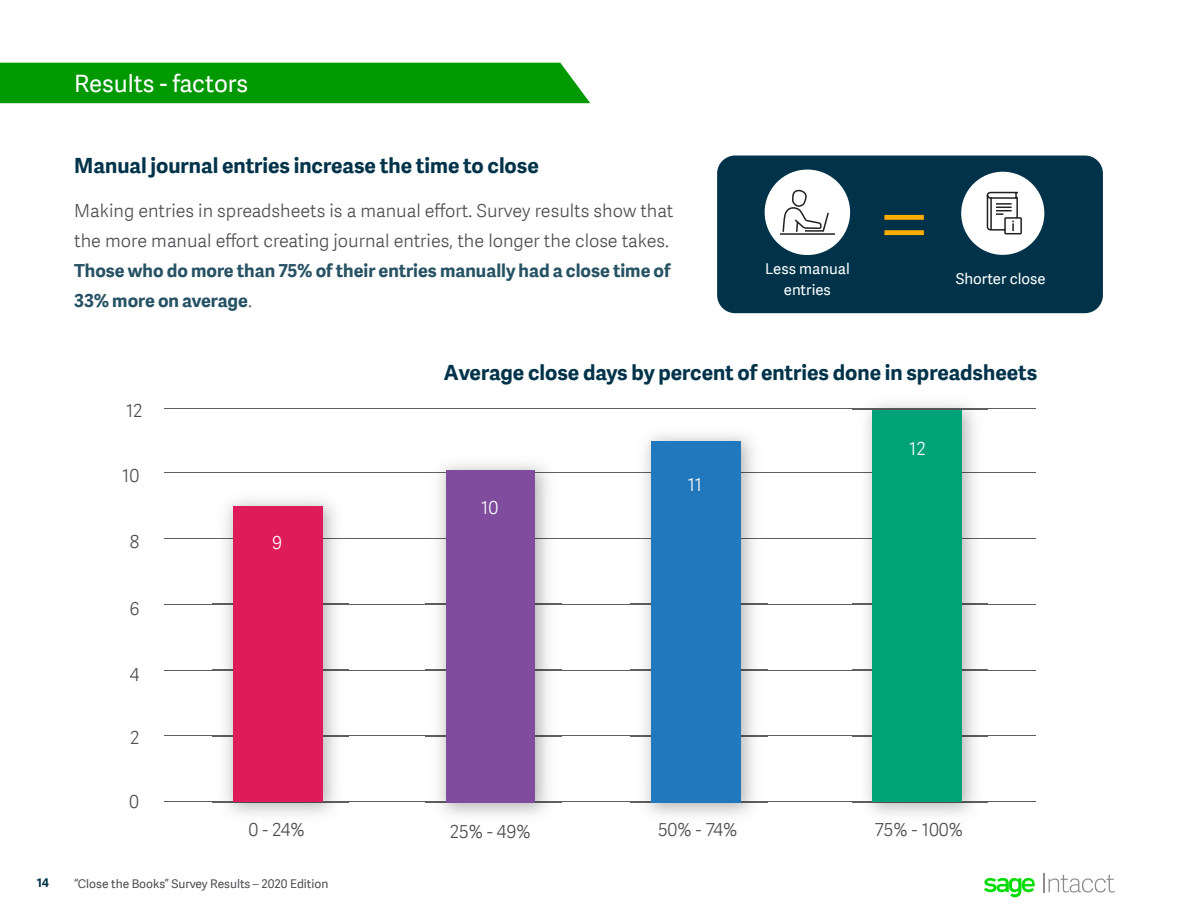
<style>
.page{position:relative;width:1188px;height:918px;background:#fff}
.page>*{position:absolute;margin:0;border:0;box-sizing:border-box;transform-origin:0 0}
.Heading_2{font:108px "Adelle Sans SAGE Th";color:#ffad00}
.Section_Title{font:24px "Adelle Sans SAGE";color:#fff}
.Heading_2-2{font:700 21px "Adelle Sans SAGE";color:#00334a}
.Body_copy{font:18px/30px "Adelle Sans SAGE Lt";color:#4d4d4f}
.Body_copy-2{font:18px "Adelle Sans SAGE Lt";color:#fff}
.footnote{font:15px/21px "Adelle Sans SAGE";color:#fff;text-align:center}
.t1{font:12px "Adelle Sans SAGE";color:#4d4d4f}
.t2{font:700 12px "Adelle Sans SAGE";color:#00334a}
.s1{font-family:"Adelle Sans SAGE";font-weight:700;color:#265264}
</style>
<div class="page">
<div style="left:0;top:63px;width:590px;height:40px;background:#090"></div>
<hr style="left:164px;top:801px;width:872px;height:1px;background:#5e5e5e">
<hr style="left:164px;top:736px;width:872px;height:1px;background:#5e5e5e">
<hr style="left:164px;top:670px;width:872px;height:1px;background:#5e5e5e">
<hr style="left:164px;top:604px;width:872px;height:1px;background:#5e5e5e">
<hr style="left:164px;top:538px;width:872px;height:1px;background:#5e5e5e">
<hr style="left:164px;top:472px;width:872px;height:1px;background:#5e5e5e">
<hr style="left:164px;top:408px;width:872px;height:1px;background:#5e5e5e">
<img style="left:212px;top:499px;width:137px;height:316px">
<img style="left:212px;top:801px;width:137px;height:1px">
<img style="left:212px;top:736px;width:137px;height:1px">
<img style="left:212px;top:670px;width:137px;height:1px">
<img style="left:212px;top:604px;width:137px;height:1px">
<img style="left:212px;top:538px;width:137px;height:1px">
<div style="left:233px;top:506px;width:89px;height:295px;background:#de1c5c"></div>
<img style="left:425px;top:463px;width:137px;height:353px">
<img style="left:425px;top:801px;width:137px;height:1px">
<img style="left:425px;top:736px;width:137px;height:1px">
<img style="left:425px;top:670px;width:137px;height:1px">
<img style="left:425px;top:604px;width:137px;height:1px">
<img style="left:425px;top:538px;width:137px;height:1px">
<img style="left:425px;top:472px;width:137px;height:1px">
<div style="left:446px;top:470px;width:89px;height:333px;background:#804d9e"></div>
<img style="left:631px;top:434px;width:136px;height:382px">
<img style="left:631px;top:801px;width:136px;height:1px">
<img style="left:631px;top:736px;width:136px;height:1px">
<img style="left:631px;top:670px;width:136px;height:1px">
<img style="left:631px;top:604px;width:136px;height:1px">
<img style="left:631px;top:538px;width:136px;height:1px">
<img style="left:631px;top:472px;width:136px;height:1px">
<div style="left:651px;top:441px;width:90px;height:362px;background:#2178bd"></div>
<img style="left:853px;top:403px;width:135px;height:412px">
<img style="left:853px;top:801px;width:135px;height:1px">
<img style="left:853px;top:736px;width:135px;height:1px">
<img style="left:853px;top:670px;width:135px;height:1px">
<img style="left:853px;top:604px;width:135px;height:1px">
<img style="left:853px;top:538px;width:135px;height:1px">
<img style="left:853px;top:472px;width:135px;height:1px">
<img style="left:853px;top:408px;width:135px;height:1px">
<div style="left:873px;top:410px;width:89px;height:392px;background:#00a378"></div>
<div style="left:717px;top:156px;width:386px;height:157px;background:#003349;border-radius:18px"></div>
<div style="left:765px;top:170px;width:85px;height:85px;background:#fff;border-radius:50%"></div>
<svg style="left:780px;top:189px;width:55px;height:46px"></svg>
<div style="left:961px;top:172px;width:83px;height:83px;background:#fff;border-radius:50%"></div>
<svg style="left:986px;top:191px;width:36px;height:44px"></svg>
<svg style="left:984px;top:878px;width:51px;height:19px"></svg>
<svg style="left:1043px;top:873px;width:72px;height:20px"></svg>
<p class="Section_Title" style="left:74px;top:66px;width:175px">Results - factors</p>
<p class="Heading_2-2" style="left:74px;top:150px;width:466px">Manual journal entries increase the time to close</p>
<p class="Body_copy" style="left:74px;top:195px;width:601px">Making entries in spreadsheets is a manual effort. Survey results show that the more manual effort creating journal entries, the longer the close takes.<br><span class="s1">Those who do more than 75% of their entries manually had a close time of 33% more on average</span>.</p>
<p class="footnote" style="left:765px;top:257px;width:86px">Less manual entries</p>
<p class="Heading_2" style="left:873px;top:141px;width:63px">=</p>
<p class="footnote" style="left:956px;top:267px;width:91px">Shorter close</p>
<p class="Body_copy" style="left:126px;top:395px;width:18px">12</p>
<p class="Body_copy" style="left:122px;top:460px;width:19px">10</p>
<p class="Body_copy" style="left:130px;top:526px;width:11px">8</p>
<p class="Body_copy" style="left:129px;top:593px;width:12px">6</p>
<p class="Body_copy" style="left:130px;top:659px;width:11px">4</p>
<p class="Body_copy" style="left:130px;top:722px;width:11px">2</p>
<p class="Body_copy" style="left:129px;top:786px;width:11px">0</p>
<p class="Heading_2-2" style="left:444px;top:357px;width:595px">Average close days by percent of entries done in spreadsheets</p>
<p class="Body_copy-2" style="left:272px;top:530px;width:12px">9</p>
<p class="Body_copy-2" style="left:481px;top:495px;width:19px">10</p>
<p class="Body_copy-2" style="left:688px;top:471px;width:16px">11</p>
<p class="Body_copy-2" style="left:909px;top:436px;width:18px">12</p>
<p class="Body_copy" style="left:248px;top:814px;width:58px">0 - 24%</p>
<p class="Body_copy" style="left:450px;top:816px;width:82px">25% - 49%</p>
<p class="Body_copy" style="left:658px;top:814px;width:81px">50% - 74%</p>
<p class="Body_copy" style="left:875px;top:814px;width:90px">75% - 100%</p>
<p class="t2" style="left:37px;top:873px;width:14px">14</p>
<p class="t1" style="left:74px;top:875px;width:256px">“Close the Books” Survey Results – 2020 Edition</p>
</div>
